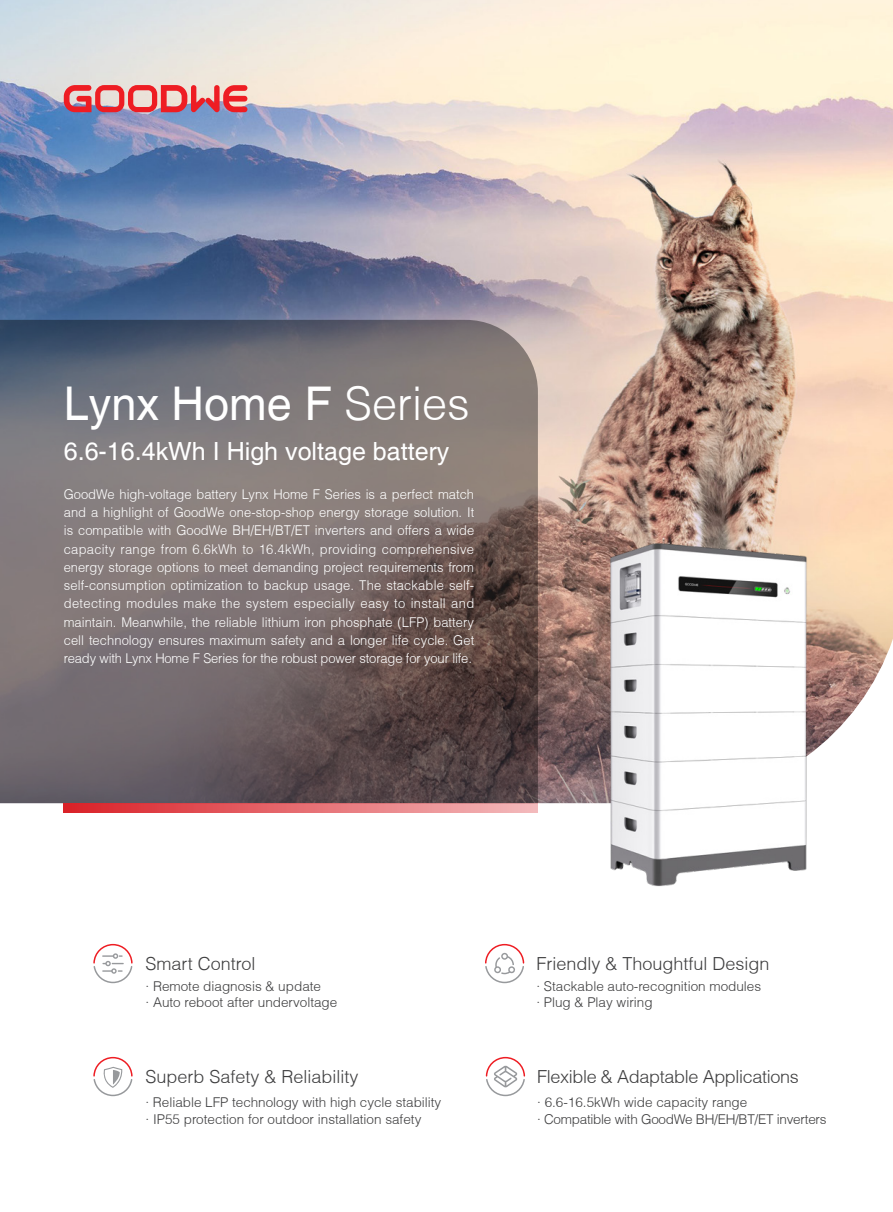
<style>
.page{position:relative;width:893px;height:1212px;background:#fff}
.page>*{position:absolute;margin:0;border:0;box-sizing:border-box;transform-origin:0 0}
.t1{font:46.5px "Helvetica";color:#fff}
.t2{font:25.05px "Helvetica";color:#fff}
.t3{font:300 18px "Helvetica";color:#3e3e3f}
.t4{font:300 18px "Helvetica";letter-spacing:-.02em;color:#3e3e3f}
.t5{font:300 13.5px/18.3px "Helvetica";letter-spacing:-.01em;color:#fff;text-align:justify;scale:.96 1}
.t6{font:300 13.5px "Helvetica";color:#3e3e3f}
.t7{font:300 13.5px "Helvetica";letter-spacing:-.02em;color:#3e3e3f}
.s1{font-weight:300}
</style>
<div class="page">
<img style="left:0;top:0;width:893px;height:803px">
<svg style="left:0;top:320px;width:538px;height:483px;background:#72696a"></svg>
<svg style="left:93px;top:943px;width:40px;height:41px"></svg>
<svg style="left:93px;top:1056px;width:40px;height:41px"></svg>
<svg style="left:485px;top:943px;width:40px;height:41px"></svg>
<svg style="left:485px;top:1056px;width:41px;height:41px"></svg>
<img style="left:581px;top:532px;width:258px;height:355px">
<svg style="left:64px;top:803px;width:474px;height:9px;background:#e46b70"></svg>
<svg style="left:64px;top:85px;width:183px;height:27px;background:#e27579"></svg>
<p class="t1" style="left:64px;top:377px;width:408px">Lynx Home F <span class="s1">Series</span></p>
<p class="t2" style="left:64px;top:437px;width:387px">6.6-16.4kWh I High voltage battery</p>
<p class="t5" style="left:64px;top:485px;width:429px">GoodWe high-voltage battery Lynx Home F Series is a perfect match and a highlight of GoodWe one-stop-shop energy storage solution. It is compatible with GoodWe BH/EH/BT/ET inverters and offers a wide capacity range from 6.6kWh to 16.4kWh, providing comprehensive energy storage options to meet demanding project requirements from self-consumption optimization to backup usage. The stackable self&shy;detecting modules make the system especially easy to install and maintain. Meanwhile, the reliable lithium iron phosphate (LFP) battery cell technology ensures maximum safety and a longer life cycle. Get ready with Lynx Home F Series for the robust power storage for your life.</p>
<p class="t3" style="left:146px;top:952px;width:112px">Smart Control</p>
<p class="t6" style="left:146px;top:978px;width:177px">· Remote diagnosis &amp; update</p>
<p class="t6" style="left:146px;top:994px;width:193px">· Auto reboot after undervoltage</p>
<p class="t3" style="left:536px;top:952px;width:235px">Friendly &amp; Thoughtful Design</p>
<p class="t6" style="left:536px;top:978px;width:226px">· Stackable auto-recognition modules</p>
<p class="t6" style="left:536px;top:994px;width:118px">· Plug &amp; Play wiring</p>
<p class="t3" style="left:146px;top:1065px;width:215px">Superb Safety &amp; Reliability</p>
<p class="t4" style="left:537px;top:1065px;width:263px">Flexible &amp; Adaptable Applications</p>
<p class="t6" style="left:146px;top:1094px;width:297px">· Reliable LFP technology with high cycle stability</p>
<p class="t6" style="left:146px;top:1110px;width:277px">· IP55 protection for outdoor installation safety</p>
<p class="t6" style="left:537px;top:1094px;width:212px">· 6.6-16.5kWh wide capacity range</p>
<p class="t7" style="left:537px;top:1110px;width:291px">· Compatible with GoodWe BH/EH/BT/ET inverters</p>
</div>
